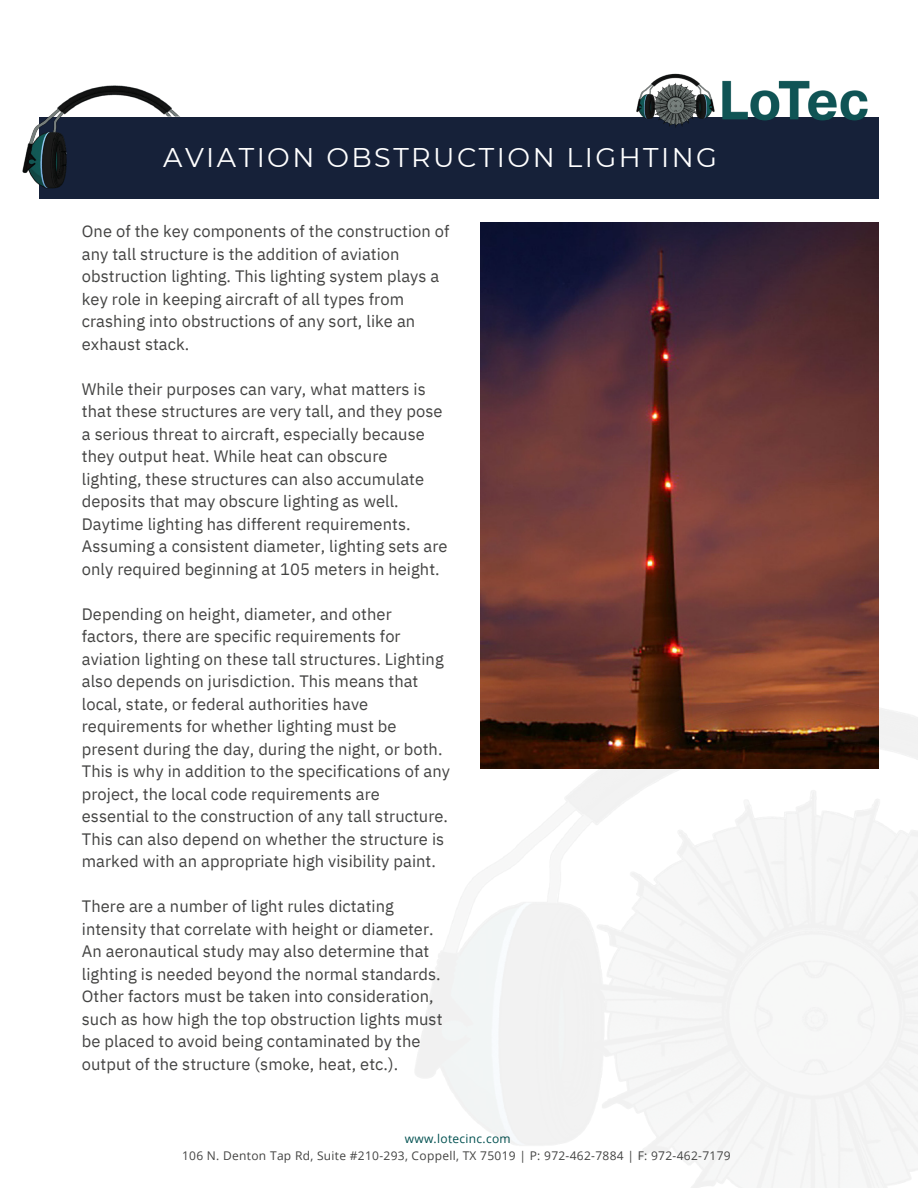
<style>
.page{position:relative;width:918px;height:1188px;background:#fff}
.page>*{position:absolute;margin:0;border:0;box-sizing:border-box;transform-origin:0 0}
.t1{font:27px "Montserrat";letter-spacing:.09em;color:#fff}
.t2{font:16.5px/22.5px "IBM Plex Sans";letter-spacing:.005em;color:#434342}
.t3{font:12px "Open Sans";letter-spacing:.025em;color:#434342}
.t4{font:12px "Open Sans";letter-spacing:.025em;color:#005050}
</style>
<div class="page">
<div style="left:39px;top:117px;width:840px;height:81px;background:#162139"></div>
<img style="left:636px;top:73px;width:232px;height:55px">
<img style="left:22px;top:85px;width:182px;height:114px">
<img style="left:480px;top:222px;width:399px;height:413px">
<img style="left:415px;top:635px;width:503px;height:553px">
<p class="t1" style="left:163px;top:141px;width:555px">AVIATION OBSTRUCTION LIGHTING</p>
<p class="t2" style="left:82px;top:220px;width:369px">One of the key components of the construction of any tall structure is the addition of aviation obstruction lighting. This lighting system plays a key role in keeping aircraft of all types from crashing into obstructions of any sort, like an exhaust stack.</p>
<p class="t2" style="left:82px;top:377px;width:367px">While their purposes can vary, what matters is that these structures are very tall, and they pose a serious threat to aircraft, especially because they output heat. While heat can obscure lighting, these structures can also accumulate deposits that may obscure lighting as well.<br>Daytime lighting has different requirements.<br>Assuming a consistent diameter, lighting sets are only required beginning at 105 meters in height.</p>
<p class="t2" style="left:82px;top:602px;width:370px">Depending on height, diameter, and other factors, there are specific requirements for aviation lighting on these tall structures. Lighting also depends on jurisdiction. This means that local, state, or federal authorities have requirements for whether lighting must be present during the day, during the night, or both.<br>This is why in addition to the specifications of any project, the local code requirements are essential to the construction of any tall structure.<br>This can also depend on whether the structure is marked with an appropriate high visibility paint.</p>
<p class="t2" style="left:82px;top:895px;width:362px">There are a number of light rules dictating intensity that correlate with height or diameter.<br>An aeronautical study may also determine that lighting is needed beyond the normal standards.<br>Other factors must be taken into consideration, such as how high the top obstruction lights must be placed to avoid being contaminated by the output of the structure (smoke, heat, etc.).</p>
<p class="t4" style="left:405px;top:1130px;width:107px">www.lotecinc.com</p>
<p class="t3" style="left:182px;top:1147px;width:550px">106 N. Denton Tap Rd, Suite #210-293, Coppell, TX 75019 | P: 972-462-7884 | F: 972-462-7179</p>
</div>
